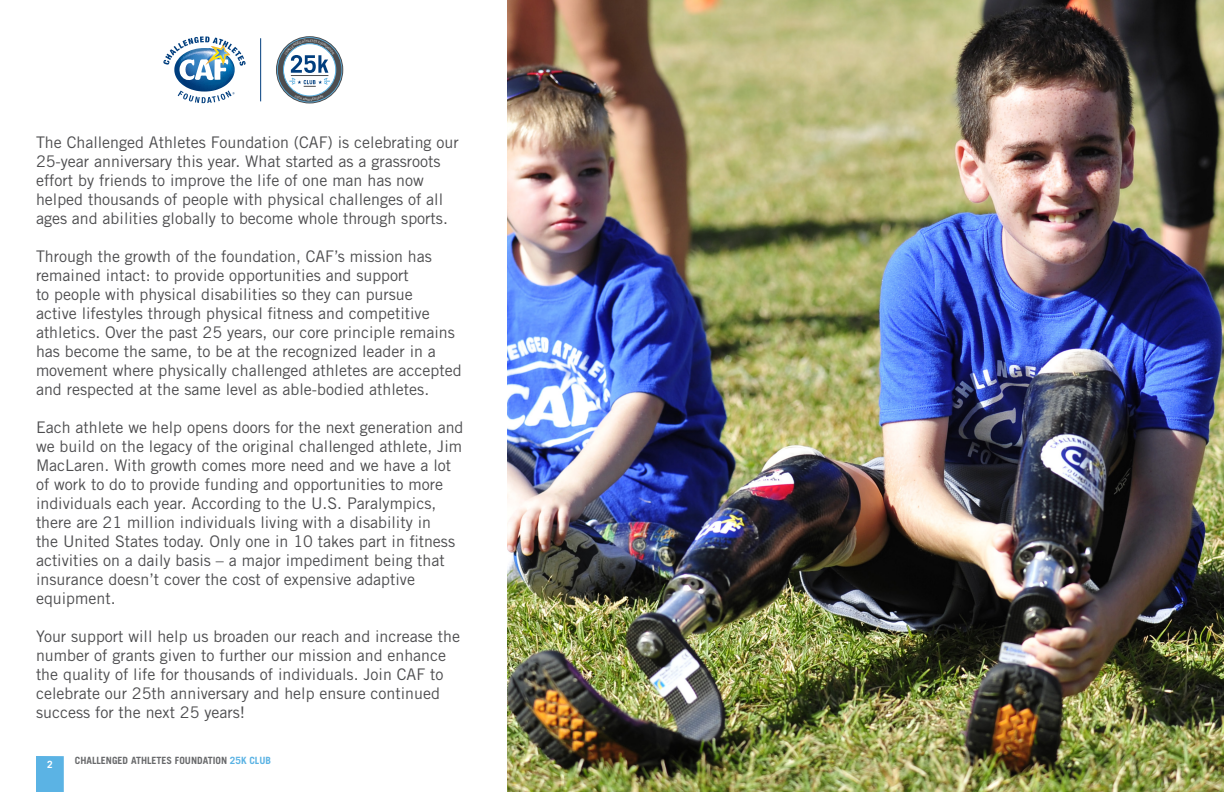
<style>
.page{position:relative;width:1224px;height:792px;background:#fff}
.page>*{position:absolute;margin:0;border:0;box-sizing:border-box;transform-origin:0 0}
.t1{font:16px/19px "Trade Gothic";color:#4d4d4f}
.t2{font:700 10px "Trade Gothic";color:#696a6c}
.t3{font:700 10px "Trade Gothic";color:#fff}
.s1{color:#5bb3e4}
</style>
<div class="page">
<div style="left:36px;top:756px;width:28px;height:36px;background:#5bb3e4"></div>
<img style="left:507px;top:0;width:717px;height:792px">
<svg style="left:163px;top:36px;width:83px;height:67px"></svg>
<hr style="left:260px;top:38px;width:1px;height:63px;background:#003e7e">
<svg style="left:277px;top:37px;width:66px;height:66px"></svg>
<div style="left:276px;top:36px;width:67px;height:67px;border:1px solid #4d4d4f;border-radius:50%"></div>
<div style="left:278px;top:38px;width:63px;height:64px;background:#4d4d4f;border-radius:50%"></div>
<div style="left:283px;top:44px;width:53px;height:52px;background:#fff;border-radius:50%"></div>
<div style="left:283px;top:43px;width:53px;height:53px;border:1px solid #5bb3e4;border-radius:50%"></div>
<svg style="left:294px;top:95px;width:30px;height:6px"></svg>
<svg style="left:285px;top:39px;width:49px;height:48px"></svg>
<p class="t1" style="left:36px;top:133px;width:424px">The Challenged Athletes Foundation (CAF) is celebrating our 25-year anniversary this year. What started as a grassroots effort by friends to improve the life of one man has now helped thousands of people with physical challenges of all ages and abilities globally to become whole through sports.</p>
<p class="t1" style="left:36px;top:247px;width:427px">Through the growth of the foundation, CAF’s mission has remained intact: to provide opportunities and support<br>to people with physical disabilities so they can pursue<br>active lifestyles through physical fitness and competitive athletics. Over the past 25 years, our core principle remains has become the same, to be at the recognized leader in a movement where physically challenged athletes are accepted and respected at the same level as able-bodied athletes.</p>
<p class="t1" style="left:36px;top:418px;width:429px">Each athlete we help opens doors for the next generation and we build on the legacy of the original challenged athlete, Jim MacLaren. With growth comes more need and we have a lot of work to do to provide funding and opportunities to more individuals each year. According to the U.S. Paralympics, there are 21 million individuals living with a disability in<br>the United States today. Only one in 10 takes part in fitness activities on a daily basis – a major impediment being that insurance doesn’t cover the cost of expensive adaptive equipment.</p>
<p class="t1" style="left:36px;top:627px;width:426px">Your support will help us broaden our reach and increase the number of grants given to further our mission and enhance the quality of life for thousands of individuals. Join CAF to celebrate our 25th anniversary and help ensure continued success for the next 25 years!</p>
<p class="t3" style="left:47px;top:758px;width:7px">2</p>
<p class="t2" style="left:75px;top:754px;width:198px">CHALLENGED ATHLETES FOUNDATION <span class="s1">25K CLUB</span></p>
</div>
